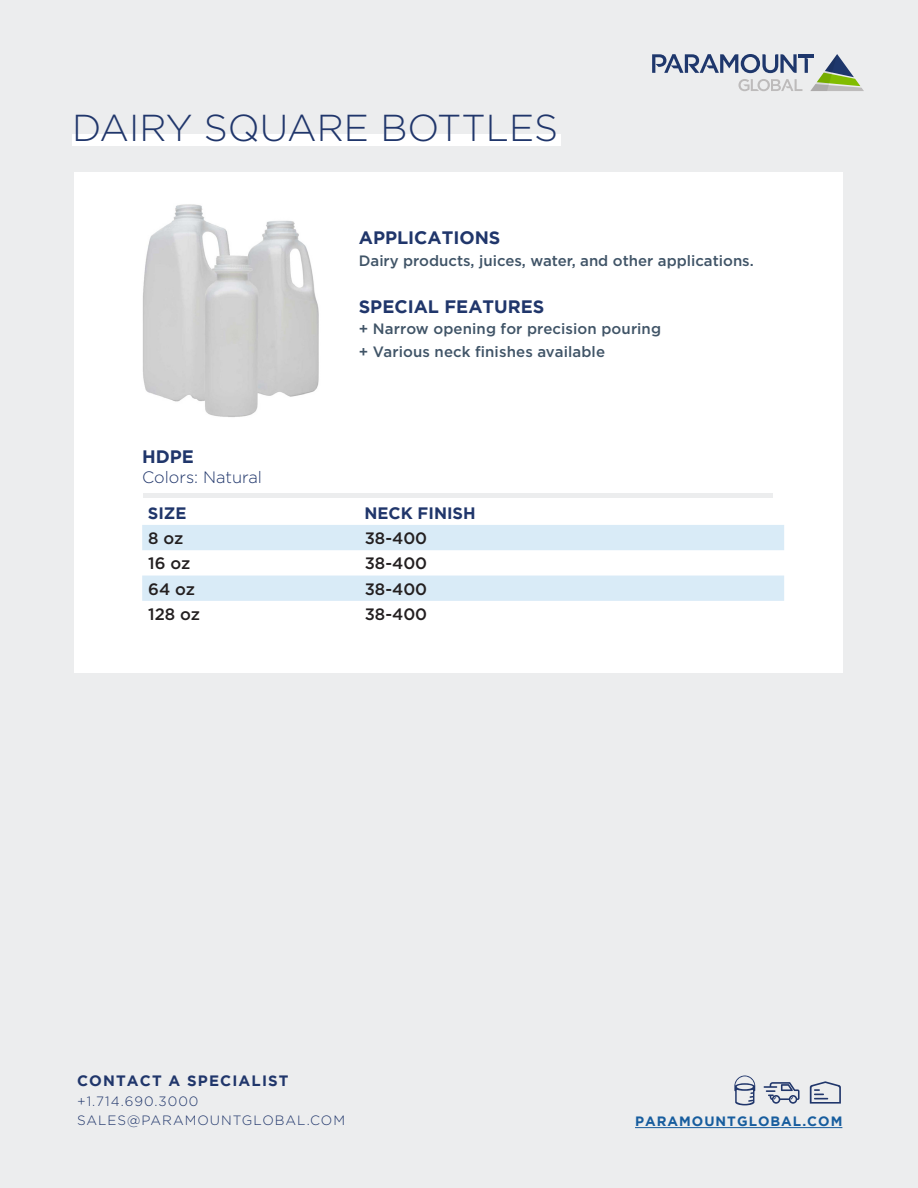
<style>
.page{position:relative;width:918px;height:1188px;background:#fff}
.page>*{position:absolute;margin:0;border:0;box-sizing:border-box;transform-origin:0 0}
.t1{font:300 37.5px "Gotham";color:#20366b}
.t2{font:700 18px "Gotham";color:#20366b}
.t3{font:500 16.5px "Gotham";color:#231f20}
.t4{font:700 16.5px "Gotham";color:#20366b}
.t5{font:300 16.5px "Gotham";color:#20366b}
.t6{font:500 15px "Gotham";color:#405467}
.t7{font:700 15px "Gotham";letter-spacing:.075em;color:#20366b}
.t8{font:300 13.5px "Gotham";letter-spacing:.075em;color:#20366b}
.t9{font:700 13.5px "Gotham";letter-spacing:.075em;color:#175d9e}
</style>
<div class="page">
<div style="left:1px;top:1px;width:916px;height:1186px;background:#ecedee"></div>
<div style="left:73px;top:134px;width:488px;height:11px;background:#fff"></div>
<div style="left:75px;top:172px;width:768px;height:501px;background:#fff"></div>
<svg style="left:652px;top:54px;width:212px;height:37px"></svg>
<img style="left:142px;top:204px;width:177px;height:213px">
<svg style="left:764px;top:1082px;width:36px;height:22px"></svg>
<svg style="left:734px;top:1076px;width:21px;height:29px"></svg>
<svg style="left:810px;top:1081px;width:31px;height:23px"></svg>
<hr style="left:635px;top:1127px;width:207px;height:1px;background:#175d9e">
<svg style="left:142px;top:525px;width:642px;height:76px;fill:#d9ebf7"></svg>
<div style="left:143px;top:493px;width:629px;height:5px;background:#ecedee"></div>
<p class="t1" style="left:72px;top:108px;width:488px">DAIRY SQUARE BOTTLES</p>
<p class="t2" style="left:142px;top:446px;width:53px">HDPE</p>
<p class="t5" style="left:142px;top:468px;width:121px">Colors: Natural</p>
<p class="t2" style="left:359px;top:227px;width:143px">APPLICATIONS</p>
<p class="t6" style="left:359px;top:251px;width:397px">Dairy products, juices, water, and other applications.</p>
<p class="t2" style="left:359px;top:297px;width:187px">SPECIAL FEATURES</p>
<p class="t6" style="left:359px;top:319px;width:304px">+ Narrow opening for precision pouring</p>
<p class="t6" style="left:359px;top:342px;width:248px">+ Various neck finishes available</p>
<p class="t4" style="left:148px;top:504px;width:40px">SIZE</p>
<p class="t4" style="left:364px;top:504px;width:113px">NECK FINISH</p>
<p class="t3" style="left:148px;top:528px;width:37px">8 oz</p>
<p class="t3" style="left:365px;top:528px;width:64px">38-400</p>
<p class="t3" style="left:148px;top:553px;width:44px">16 oz</p>
<p class="t3" style="left:365px;top:553px;width:64px">38-400</p>
<p class="t3" style="left:148px;top:578px;width:48px">64 oz</p>
<p class="t3" style="left:365px;top:578px;width:64px">38-400</p>
<p class="t3" style="left:148px;top:603px;width:53px">128 oz</p>
<p class="t3" style="left:365px;top:603px;width:64px">38-400</p>
<p class="t7" style="left:77px;top:1072px;width:213px">CONTACT A SPECIALIST</p>
<p class="t8" style="left:77px;top:1094px;width:123px">+1.714.690.3000</p>
<p class="t8" style="left:77px;top:1113px;width:270px">SALES@PARAMOUNTGLOBAL.COM</p>
<p class="t9" style="left:635px;top:1113px;width:209px">PARAMOUNTGLOBAL.COM</p>
</div>
